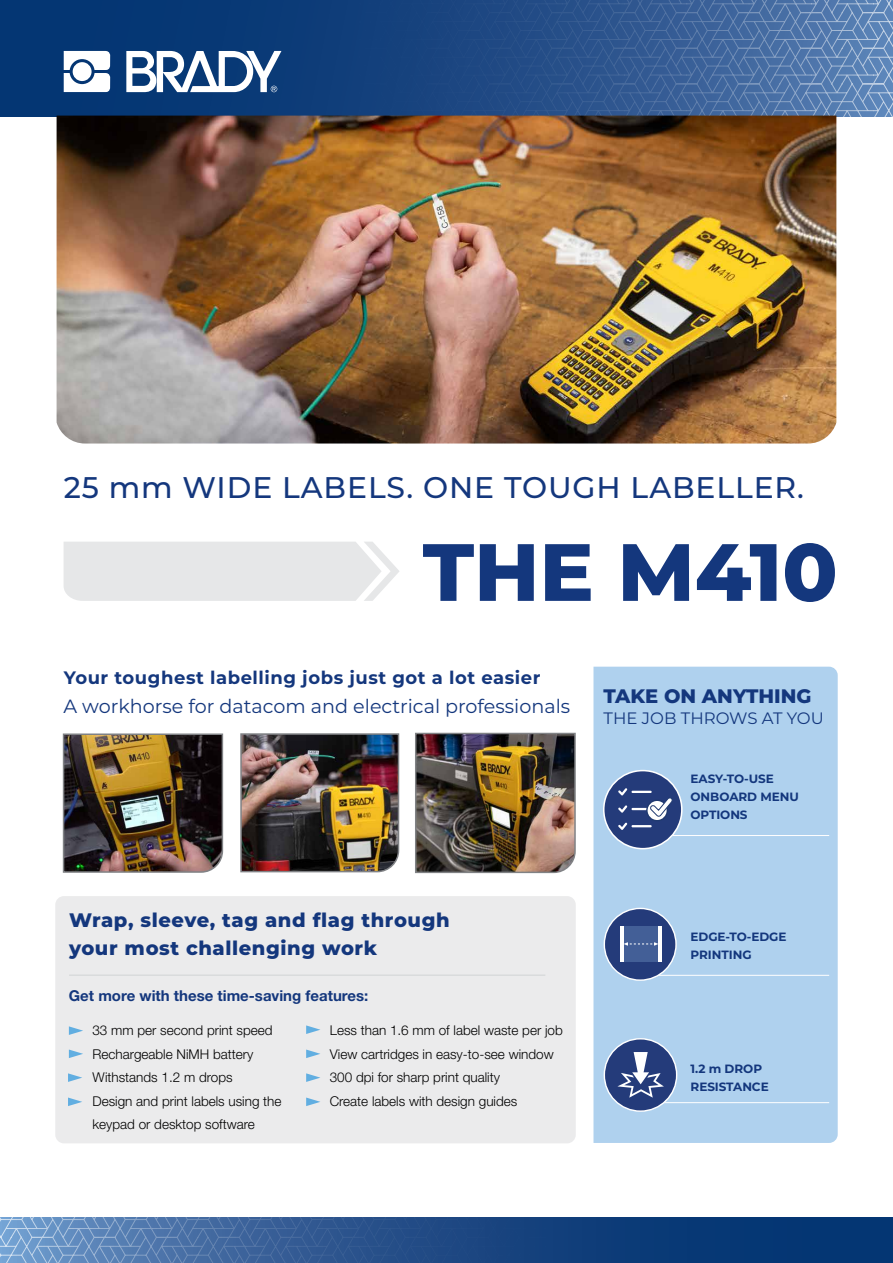
<style>
.page{position:relative;width:893px;height:1263px;background:#fff}
.page>*{position:absolute;margin:0;border:0;box-sizing:border-box;transform-origin:0 0}
.t1{font:800 81px "Montserrat";color:#14377d}
.t2{font:500 29.85px "Montserrat";letter-spacing:.03em;color:#14377d}
.t3{font:800 19.5px/28.5px "Montserrat";letter-spacing:.03em;color:#14377d}
.t4{font:800 19.5px "Montserrat";color:#14377d}
.t5{font:19.2px "Montserrat";color:#14377d}
.t6{font:700 18px "Montserrat";letter-spacing:.03em;color:#14377d}
.t7{font:16.5px "Montserrat";color:#14377d}
.t8{font:700 15px "Helvetica Neue LT Pro";color:#14377d}
.t9{font:300 13.5px/23.5px "Helvetica Neue LT Pro";color:#000}
.t10{font:700 12px/18px "Montserrat";letter-spacing:-.005em;color:#14377d}
</style>
<div class="page">
<svg style="left:0;top:0;width:893px;height:116px;background:#30588e"></svg>
<svg style="left:0;top:1217px;width:893px;height:46px;background:#2b568e"></svg>
<div style="left:55px;top:896px;width:521px;height:247px;background:#ebebec;border-radius:9px"></div>
<div style="left:593px;top:667px;width:245px;height:476px;background:#afd1ee"></div>
<hr style="left:639px;top:835px;width:190px;height:1px;background:#fff">
<hr style="left:656px;top:1102px;width:173px;height:1px;background:#fff">
<hr style="left:69px;top:975px;width:476px;height:1px;background:#d1d3d4">
<svg style="left:69px;top:1026px;width:14px;height:9px"></svg>
<svg style="left:69px;top:1049px;width:14px;height:9px"></svg>
<svg style="left:68px;top:1073px;width:14px;height:9px"></svg>
<svg style="left:68px;top:1097px;width:14px;height:9px"></svg>
<svg style="left:306px;top:1025px;width:14px;height:9px"></svg>
<svg style="left:306px;top:1049px;width:14px;height:9px"></svg>
<svg style="left:306px;top:1073px;width:14px;height:9px"></svg>
<svg style="left:306px;top:1097px;width:14px;height:9px"></svg>
<div style="left:64px;top:542px;width:335px;height:59px;background:#e6e7e8"></div>
<img style="left:57px;top:116px;width:779px;height:327px">
<img style="left:240px;top:733px;width:160px;height:140px">
<img style="left:62px;top:733px;width:162px;height:140px">
<img style="left:415px;top:732px;width:161px;height:142px">
<hr style="left:657px;top:975px;width:172px;height:1px;background:#fff">
<div style="left:604px;top:770px;width:78px;height:79px;background:#243b7a;border-radius:50%"></div>
<div style="left:603px;top:770px;width:80px;height:79px;border:2px solid #fff;border-radius:50%"></div>
<hr style="left:631px;top:791px;width:21px;height:2px;background:#fff">
<hr style="left:631px;top:808px;width:21px;height:2px;background:#fff">
<hr style="left:631px;top:825px;width:21px;height:2px;background:#fff">
<svg style="left:618px;top:788px;width:9px;height:7px"></svg>
<svg style="left:618px;top:805px;width:9px;height:8px"></svg>
<svg style="left:618px;top:822px;width:9px;height:8px"></svg>
<svg style="left:646px;top:799px;width:22px;height:22px"></svg>
<svg style="left:648px;top:801px;width:19px;height:19px"></svg>
<svg style="left:649px;top:798px;width:23px;height:19px"></svg>
<svg style="left:604px;top:908px;width:73px;height:73px;background:#627aa9"></svg>
<div style="left:604px;top:1039px;width:73px;height:72px;background:#243b7a;border-radius:50%"></div>
<div style="left:604px;top:1038px;width:73px;height:74px;border:1px solid #fff;border-radius:50%"></div>
<svg style="left:617px;top:1052px;width:47px;height:46px"></svg>
<h2 class="t2" style="left:64px;top:466px;width:742px">25 mm WIDE LABELS. ONE TOUGH LABELLER.</h2>
<h1 class="t1" style="left:423px;top:513px;width:416px">THE M410</h1>
<h3 class="t6" style="left:64px;top:665px;width:478px">Your toughest labelling jobs just got a lot easier</h3>
<h3 class="t5" style="left:64px;top:693px;width:508px">A workhorse for datacom and electrical professionals</h3>
<h3 class="t4" style="left:604px;top:682px;width:210px">TAKE ON ANYTHING</h3>
<p class="t7" style="left:604px;top:707px;width:222px">THE JOB THROWS AT YOU</p>
<p class="t10" style="left:691px;top:769px;width:110px">EASY-TO-USE<br>ONBOARD MENU<br>OPTIONS</p>
<h3 class="t3" style="left:69px;top:904px;width:382px">Wrap, sleeve, tag and flag through your most challenging work</h3>
<p class="t8" style="left:69px;top:986px;width:301px">Get more with these time-saving features:</p>
<p class="t9" style="left:92px;top:1018px;width:191px">33 mm per second print speed<br>Rechargeable NiMH battery<br>Withstands 1.2 m drops<br>Design and print labels using the keypad or desktop software</p>
<p class="t9" style="left:330px;top:1018px;width:235px">Less than 1.6 mm of label waste per job View cartridges in easy-to-see window 300 dpi for sharp print quality<br>Create labels with design guides</p>
<p class="t10" style="left:691px;top:928px;width:97px">EDGE-TO-EDGE<br>PRINTING</p>
<p class="t10" style="left:691px;top:1059px;width:80px">1.2 m DROP<br>RESISTANCE</p>
</div>
